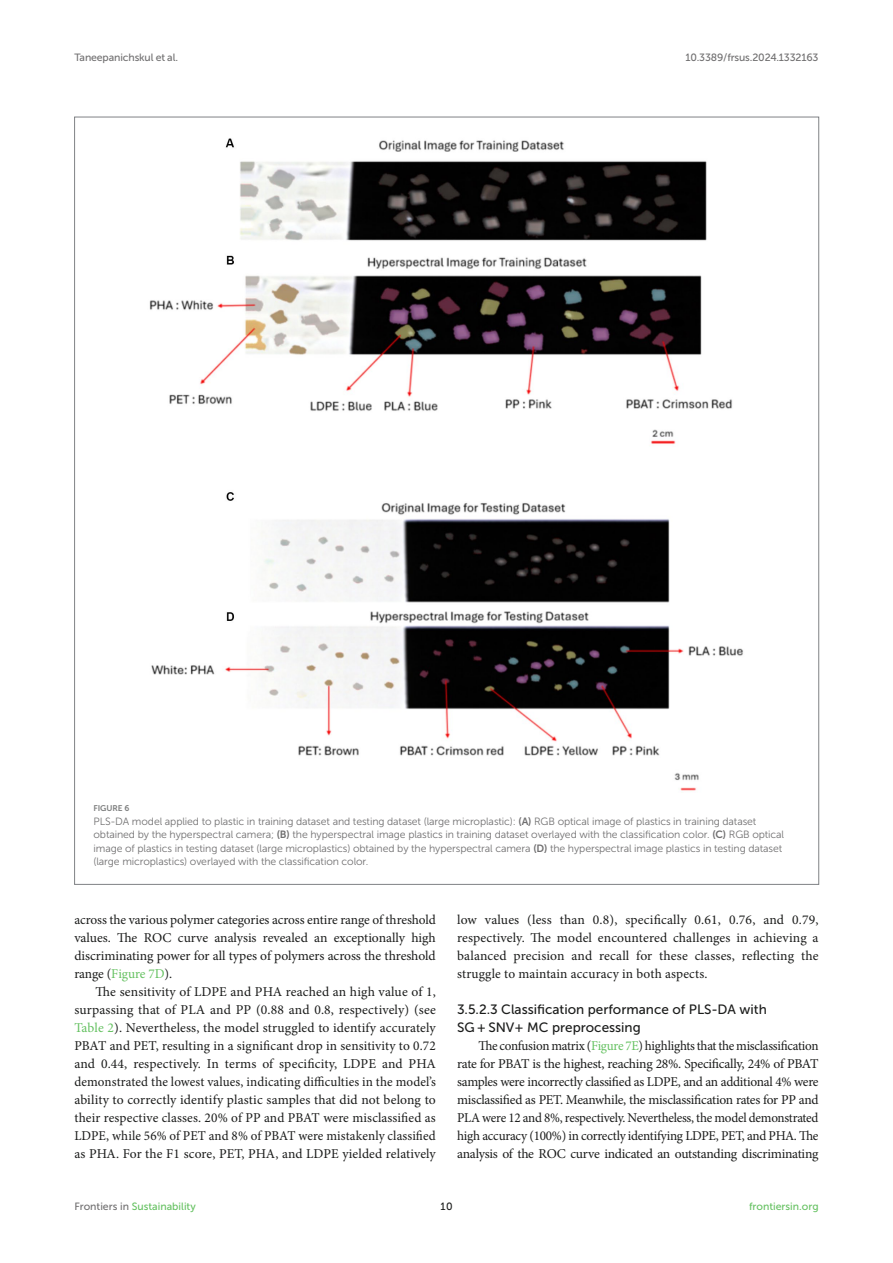
<style>
.page{position:relative;width:893px;height:1263px;background:#fff}
.page>*{position:absolute;margin:0;border:0;box-sizing:border-box;transform-origin:0 0}
.TEXT{font:13.5px/18px "Minion Pro";letter-spacing:.01em;color:#1b1c1b;text-align:justify}
.TEXT_FLUSH{font:13.5px/18px "Minion Pro";letter-spacing:-.015em;color:#1b1c1b;text-align:justify}
.HEAD_4{font:13.5px/18px "Museo Sans 500";color:#1b1c1b}
.FIG_LEG{font:10.5px/13.5px "Museo Sans 300";letter-spacing:-.01em;color:#706f70}
.t1{font:10.5px "Museo Sans 500";letter-spacing:-.015em;color:#706f70}
.t2{font:10.5px "Museo Sans 500";color:#65c161}
.t3{font:10.5px "Museo Sans 500";color:#1b1c1b}
.FIG_HD{font:8.25px "Museo Sans 700";letter-spacing:-.01em;color:#7e7f7f}
.s1{font-family:"Museo Sans 700"}
.s2{color:#65c161}
.s3{color:#706f70}
</style>
<div class="page">
<img style="left:149px;top:138px;width:594px;height:653px">
<p class="t1" style="left:74px;top:51px;width:105px">Taneepanichskul et al.</p>
<p class="t1" style="left:685px;top:51px;width:135px">10.3389/frsus.2024.1332163</p>
<p class="FIG_HD" style="left:94px;top:804px;width:37px">FIGURE 6</p>
<p class="FIG_LEG" style="left:94px;top:815px;width:692px">PLS-DA model applied to plastic in training dataset and testing dataset (large microplastic): <span class="s1">(A)</span> RGB optical image of plastics in training dataset obtained by the hyperspectral camera; <span class="s1">(B)</span> the hyperspectral image plastics in training dataset overlayed with the classification color. <span class="s1">(C)</span> RGB optical image of plastics in testing dataset (large microplastics) obtained by the hyperspectral camera <span class="s1">(D)</span> the hyperspectral image plastics in testing dataset (large microplastics) overlayed with the classification color.</p>
<p class="TEXT_FLUSH" style="left:74px;top:911px;width:363px">across the various polymer categories across entire range of threshold values. The ROC curve analysis revealed an exceptionally high discriminating power for all types of polymers across the threshold range (<span class="s2">Figure 7D</span>).</p>
<p class="TEXT" style="left:74px;top:983px;width:363px;text-indent:21px">The sensitivity of LDPE and PHA reached an high value of 1, surpassing that of PLA and PP (0.88 and 0.8, respectively) (see <span class="s2">Table 2</span>). Nevertheless, the model struggled to identify accurately PBAT and PET, resulting in a significant drop in sensitivity to 0.72 and 0.44, respectively. In terms of specificity, LDPE and PHA demonstrated the lowest values, indicating difficulties in the model’s ability to correctly identify plastic samples that did not belong to their respective classes. 20% of PP and PBAT were misclassified as LDPE, while 56% of PET and 8% of PBAT were mistakenly classified as PHA. For the F1 score, PET, PHA, and LDPE yielded relatively</p>
<p class="TEXT" style="left:457px;top:911px;width:363px">low values (less than 0.8), specifically 0.61, 0.76, and 0.79, respectively. The model encountered challenges in achieving a balanced precision and recall for these classes, reflecting the struggle to maintain accuracy in both aspects.</p>
<p class="HEAD_4" style="left:457px;top:1000px;width:311px">3.5.2.3 Classification performance of PLS-DA with<br>SG + SNV+ MC preprocessing</p>
<p class="TEXT_FLUSH" style="left:457px;top:1037px;width:363px;text-indent:21px">The confusion matrix (<span class="s2">Figure 7E</span>) highlights that the misclassification rate for PBAT is the highest, reaching 28%. Specifically, 24% of PBAT samples were incorrectly classified as LDPE, and an additional 4% were misclassified as PET. Meanwhile, the misclassification rates for PP and PLA were 12 and 8%, respectively. Nevertheless, the model demonstrated high accuracy (100%) in correctly identifying LDPE, PET, and PHA. The analysis of the ROC curve indicated an outstanding discriminating</p>
<p class="t2" style="left:74px;top:1200px;width:123px"><span class="s3">Frontiers in</span> Sustainability</p>
<p class="t3" style="left:440px;top:1200px;width:14px">10</p>
<p class="t2" style="left:749px;top:1200px;width:71px">frontiersin.org</p>
</div>
